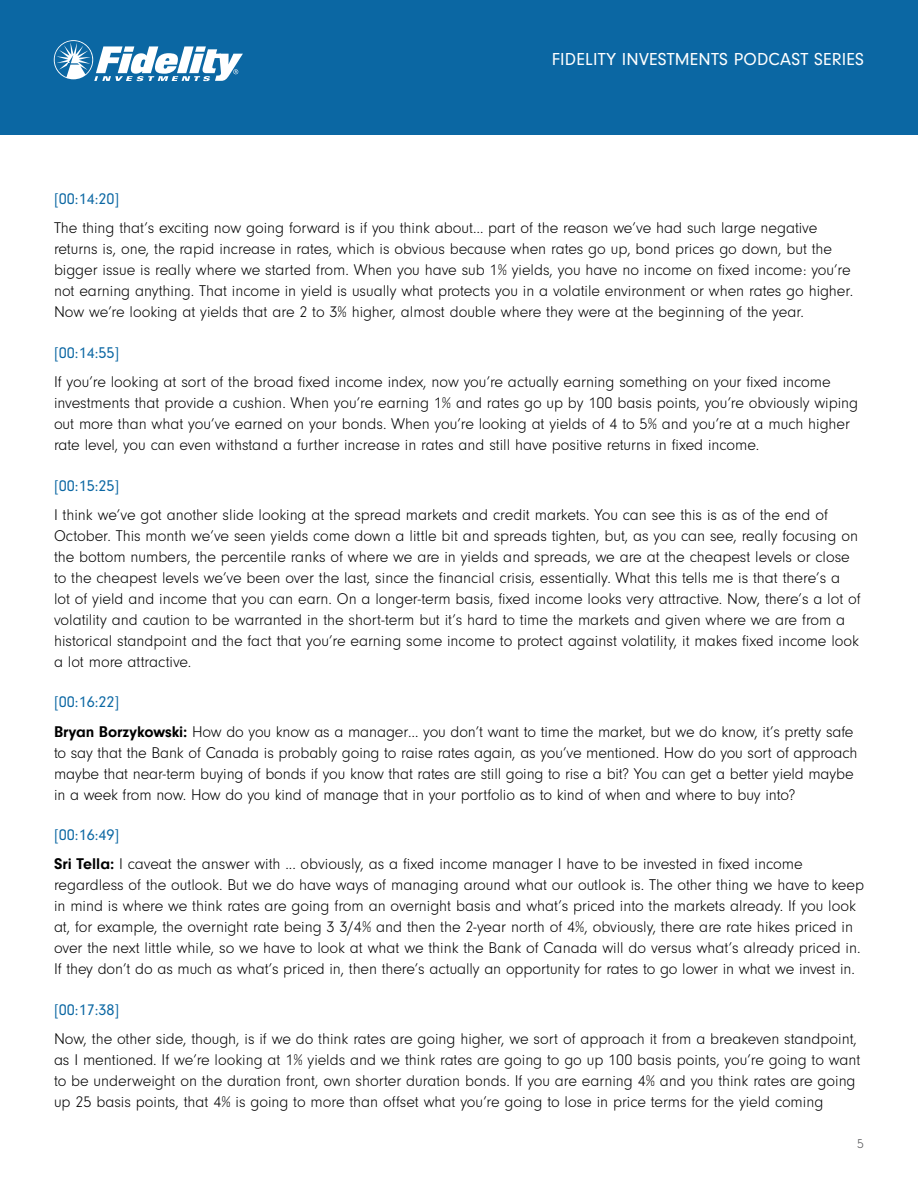
<style>
.page{position:relative;width:918px;height:1188px;background:#fff}
.page>*{position:absolute;margin:0;border:0;box-sizing:border-box;transform-origin:0 0}
.t1{font:18px "Neuzeit Gro";letter-spacing:.01em;color:#fff}
.t2{font:300 16.2px/21px "Neuzeit Gro";color:#000}
.t3{font:16.2px "Neuzeit Gro";color:#0b67a3}
.t4{font:300 13.5px "Neuzeit Gro";color:#58595b}
.s1{font-weight:400;color:#0b67a3}
.s2{font-weight:700}
</style>
<div class="page">
<div style="left:0;top:0;width:918px;height:135px;background:#0b67a3"></div>
<svg style="left:54px;top:40px;width:189px;height:41px"></svg>
<p class="t1" style="left:552px;top:49px;width:314px">FIDELITY INVESTMENTS PODCAST SERIES</p>
<p class="t3" style="left:54px;top:190px;width:67px">[00:14:20]</p>
<p class="t2" style="left:54px;top:218px;width:801px">The thing that’s exciting now going forward is if you think about… part of the reason we’ve had such large negative returns is, one, the rapid increase in rates, which is obvious because when rates go up, bond prices go down, but the bigger issue is really where we started from. When you have sub 1% yields, you have no income on fixed income: you’re not earning anything. That income in yield is usually what protects you in a volatile environment or when rates go higher.<br>Now we’re looking at yields that are 2 to 3% higher, almost double where they were at the beginning of the year.</p>
<p class="t3" style="left:54px;top:344px;width:67px">[00:14:55]</p>
<p class="t2" style="left:54px;top:372px;width:806px">If you’re looking at sort of the broad fixed income index, now you’re actually earning something on your fixed income investments that provide a cushion. When you’re earning 1% and rates go up by 100 basis points, you’re obviously wiping out more than what you’ve earned on your bonds. When you’re looking at yields of 4 to 5% and you’re at a much higher rate level, you can even withstand a further increase in rates and still have positive returns in fixed income.</p>
<p class="t3" style="left:54px;top:477px;width:67px">[00:15:25]</p>
<p class="t2" style="left:54px;top:504px;width:808px">I think we’ve got another slide looking at the spread markets and credit markets. You can see this is as of the end of October. This month we’ve seen yields come down a little bit and spreads tighten, but, as you can see, really focusing on the bottom numbers, the percentile ranks of where we are in yields and spreads, we are at the cheapest levels or close to the cheapest levels we’ve been over the last, since the financial crisis, essentially. What this tells me is that there’s a<br>lot of yield and income that you can earn. On a longer-term basis, fixed income looks very attractive. Now, there’s a lot of volatility and caution to be warranted in the short-term but it’s hard to time the markets and given where we are from a historical standpoint and the fact that you’re earning some income to protect against volatility, it makes fixed income look a lot more attractive.</p>
<p class="t2" style="left:54px;top:688px;width:801px;line-height:29.2px"><span class="s1">[00:16:22]<br></span><span class="s2">Bryan Borzykowski:</span> How do you know as a manager… you don’t want to time the market, but we do know, it’s pretty safe</p>
<p class="t2" style="left:54px;top:742px;width:805px">to say that the Bank of Canada is probably going to raise rates again, as you’ve mentioned. How do you sort of approach maybe that near-term buying of bonds if you know that rates are still going to rise a bit? You can get a better yield maybe in a week from now. How do you kind of manage that in your portfolio as to kind of when and where to buy into?</p>
<p class="t2" style="left:54px;top:821px;width:750px;line-height:29.2px"><span class="s1">[00:16:49]<br></span><span class="s2">Sri Tella:</span> I caveat the answer with ... obviously, as a fixed income manager I have to be invested in fixed income</p>
<p class="t2" style="left:54px;top:875px;width:812px">regardless of the outlook. But we do have ways of managing around what our outlook is. The other thing we have to keep in mind is where we think rates are going from an overnight basis and what’s priced into the markets already. If you look at, for example, the overnight rate being 3 3/4% and then the 2-year north of 4%, obviously, there are rate hikes priced in over the next little while, so we have to look at what we think the Bank of Canada will do versus what’s already priced in.<br>If they don’t do as much as what’s priced in, then there’s actually an opportunity for rates to go lower in what we invest in.</p>
<p class="t3" style="left:54px;top:1001px;width:67px">[00:17:38]</p>
<p class="t2" style="left:54px;top:1029px;width:808px">Now, the other side, though, is if we do think rates are going higher, we sort of approach it from a breakeven standpoint, as I mentioned. If we’re looking at 1% yields and we think rates are going to go up 100 basis points, you’re going to want to be underweight on the duration front, own shorter duration bonds. If you are earning 4% and you think rates are going up 25 basis points, that 4% is going to more than offset what you’re going to lose in price terms for the yield coming</p>
<p class="t4" style="left:857px;top:1137px;width:8px">5</p>
</div>
